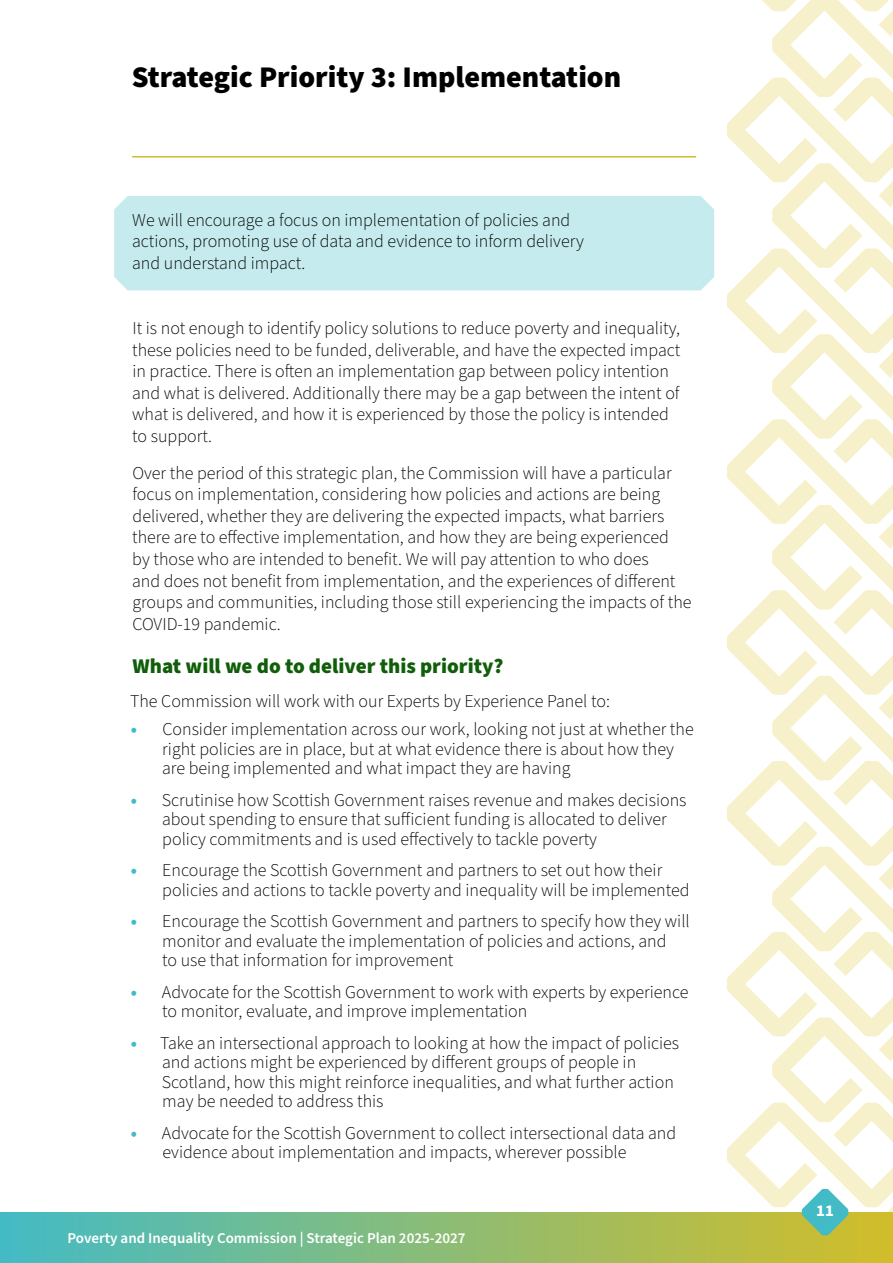
<style>
.page{position:relative;width:893px;height:1263px;background:#fff}
.page>*{position:absolute;margin:0;border:0;box-sizing:border-box;transform-origin:0 0}
.H1_Title_SSP_Black_20_24{font:900 30px "Source Sans Pro";color:#000}
.H2_-_Subheads_SSP_Black_14_16_8_Green{font:900 21px "Source Sans Pro";color:#115e0a}
.P_-_Body_Bullets_SSP_Light_12_13{font:300 18px/19.5px "Source Sans Pro";color:#000}
.P_-_Body_SSP_Light_12_14_4{font:300 18px/21.6px "Source Sans Pro";color:#000}
.t1{font:700 16.5px "Source Sans Pro";color:#fff}
.t2{font:600 15px "Source Sans Pro";color:#fff}
.s1{font-weight:700;color:#42bbc6}
</style>
<div class="page">
<svg style="left:0;top:1236px;width:727px;height:27px;background:#7ebb83"></svg>
<svg style="left:0;top:1213px;width:727px;height:23px;background:#7ebb83"></svg>
<svg style="left:727px;top:0;width:166px;height:1263px"></svg>
<hr style="left:132px;top:156px;width:564px;height:2px;background:#cfbd2d">
<div style="left:114px;top:196px;width:600px;height:94px;background:#c6ebee"></div>
<h1 class="H1_Title_SSP_Black_20_24" style="left:132px;top:56px;width:491px">Strategic Priority 3: Implementation</h1>
<p class="P_-_Body_SSP_Light_12_14_4" style="left:132px;top:210px;width:453px">We will encourage a focus on implementation of policies and actions, promoting use of data and evidence to inform delivery and understand impact.</p>
<p class="P_-_Body_SSP_Light_12_14_4" style="left:132px;top:318px;width:550px">It is not enough to identify policy solutions to reduce poverty and inequality, these policies need to be funded, deliverable, and have the expected impact in practice. There is often an implementation gap between policy intention and what is delivered. Additionally there may be a gap between the intent of what is delivered, and how it is experienced by those the policy is intended to support.</p>
<p class="P_-_Body_SSP_Light_12_14_4" style="left:132px;top:462px;width:561px">Over the period of this strategic plan, the Commission will have a particular focus on implementation, considering how policies and actions are being delivered, whether they are delivering the expected impacts, what barriers there are to effective implementation, and how they are being experienced<br>by those who are intended to benefit. We will pay attention to who does<br>and does not benefit from implementation, and the experiences of different groups and communities, including those still experiencing the impacts of the COVID-19 pandemic.</p>
<h2 class="H2_-_Subheads_SSP_Black_14_16_8_Green" style="left:133px;top:651px;width:372px">What will we do to deliver this priority?</h2>
<p class="P_-_Body_SSP_Light_12_14_4" style="left:130px;top:690px;width:481px">The Commission will work with our Experts by Experience Panel to:</p>
<p class="P_-_Body_Bullets_SSP_Light_12_13" style="left:162px;top:720px;width:533px;text-indent:-31px"><span class="s1">•</span> Consider implementation across our work, looking not just at whether the right policies are in place, but at what evidence there is about how they are being implemented and what impact they are having</p>
<p class="P_-_Body_Bullets_SSP_Light_12_13" style="left:162px;top:790px;width:526px;text-indent:-31px"><span class="s1">•</span> Scrutinise how Scottish Government raises revenue and makes decisions about spending to ensure that sufficient funding is allocated to deliver policy commitments and is used effectively to tackle poverty</p>
<p class="P_-_Body_Bullets_SSP_Light_12_13" style="left:162px;top:861px;width:529px;text-indent:-31px"><span class="s1">•</span> Encourage the Scottish Government and partners to set out how their policies and actions to tackle poverty and inequality will be implemented</p>
<p class="P_-_Body_Bullets_SSP_Light_12_13" style="left:162px;top:912px;width:529px;text-indent:-31px"><span class="s1">•</span> Encourage the Scottish Government and partners to specify how they will monitor and evaluate the implementation of policies and actions, and<br>to use that information for improvement</p>
<p class="P_-_Body_Bullets_SSP_Light_12_13" style="left:162px;top:982px;width:528px;text-indent:-31px"><span class="s1">•</span> Advocate for the Scottish Government to work with experts by experience to monitor, evaluate, and improve implementation</p>
<p class="P_-_Body_Bullets_SSP_Light_12_13" style="left:162px;top:1033px;width:519px;text-indent:-31px"><span class="s1">•</span> Take an intersectional approach to looking at how the impact of policies and actions might be experienced by different groups of people in Scotland, how this might reinforce inequalities, and what further action may be needed to address this</p>
<p class="P_-_Body_Bullets_SSP_Light_12_13" style="left:162px;top:1123px;width:515px;text-indent:-32px"><span class="s1">•</span> Advocate for the Scottish Government to collect intersectional data and evidence about implementation and impacts, wherever possible</p>
<p class="t2" style="left:68px;top:1228px;width:399px">Poverty and Inequality Commission | Strategic Plan 2025-2027</p>
<p class="t1" style="left:816px;top:1199px;width:19px">11</p>
</div>
